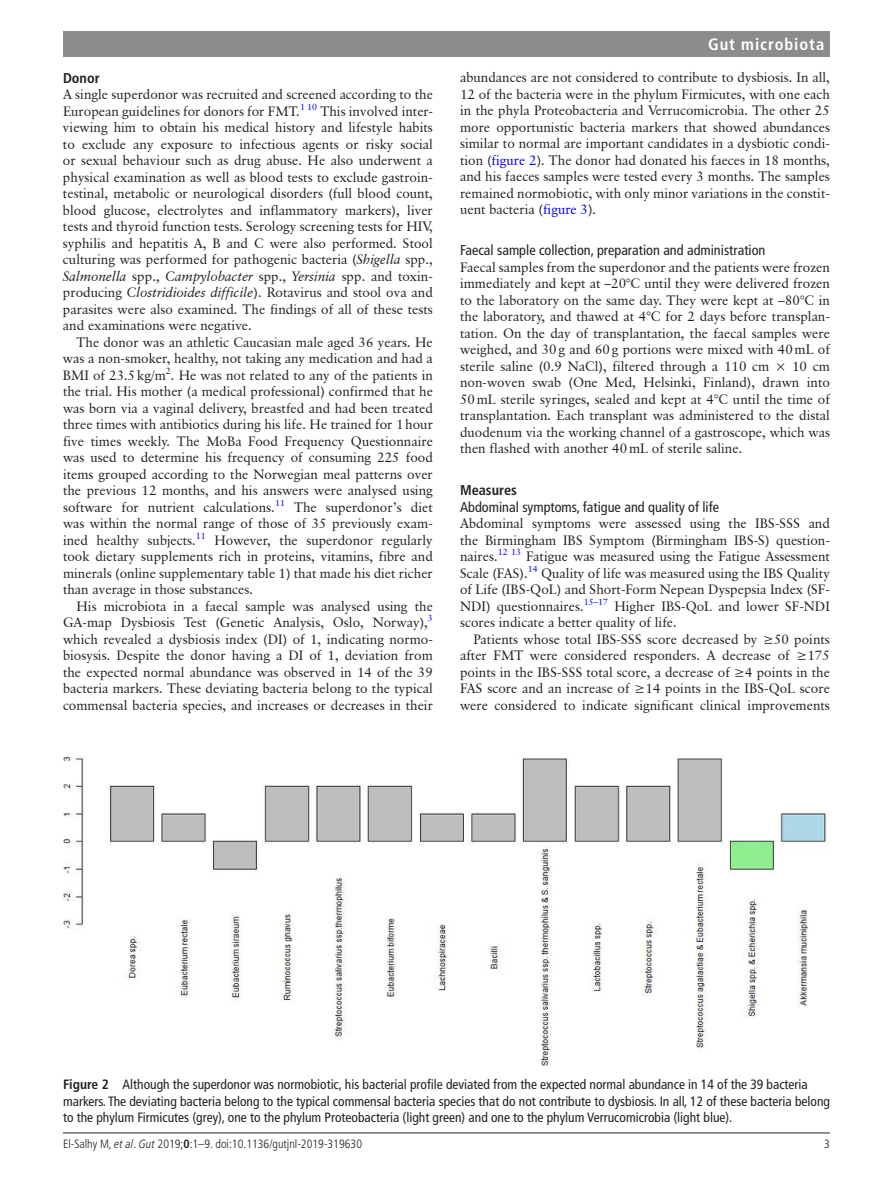
<style>
.page{position:relative;width:893px;height:1191px;background:#fff}
.page>*{position:absolute;margin:0;border:0;box-sizing:border-box;transform-origin:0 0}
.t1{font:700 condensed 16.5px "Frutiger LT Pro";letter-spacing:.055em;color:#fff}
.t2{font:condensed 14.25px "Frutiger LT Pro";color:#231f20}
.t3{font:700 condensed 14.25px "Frutiger LT Pro";color:#231f20}
.t4{font:13.5px/16.5px "Classical Garamond BT";color:#231f20;text-align:justify}
.t5{font:condensed 13.5px/16.5px "Frutiger LT Pro";color:#231f20}
.t6{font:300 condensed 12px "Frutiger LT Pro";color:#231f20}
.s1{font-style:italic}
.s2{color:#00f}
.s3{font-weight:700}
</style>
<div class="page">
<hr style="left:63px;top:1132px;width:767px;height:1px;background:#231f20">
<div style="left:63px;top:31px;width:767px;height:25px;background:#8a8c8e"></div>
<img style="left:63px;top:757px;width:767px;height:308px">
<p class="t3" style="left:63px;top:69px;width:38px">Donor</p>
<p class="t4" style="left:63px;top:86px;width:371px">A single superdonor was recruited and screened according to the European guidelines for donors for FMT.<sup>1</sup> <sup>10</sup> This involved inter&shy;viewing him to obtain his medical history and lifestyle habits to exclude any exposure to infectious agents or risky social or sexual behaviour such as drug abuse. He also underwent a physical examination as well as blood tests to exclude gastroin&shy;testinal, metabolic or neurological disorders (full blood count, blood glucose, electrolytes and inflammatory markers), liver tests and thyroid function tests. Serology screening tests for HIV, syphilis and hepatitis A, B and C were also performed. Stool culturing was performed for pathogenic bacteria (<span class="s1">Shigella</span> spp., <span class="s1">Salmonella</span> spp., <span class="s1">Campylobacter</span> spp., <span class="s1">Yersinia</span> spp. and toxin&shy;producing <span class="s1">Clostridioides difficile</span>). Rotavirus and stool ova and parasites were also examined. The findings of all of these tests and examinations were negative.</p>
<p class="t4" style="left:63px;top:333px;width:371px;text-indent:14px">The donor was an athletic Caucasian male aged 36 years. He was a non-smoker, healthy, not taking any medication and had a BMI of 23.5kg/m<sup>2</sup>. He was not related to any of the patients in the trial. His mother (a medical professional) confirmed that he was born via a vaginal delivery, breastfed and had been treated three times with antibiotics during his life. He trained for 1hour five times weekly. The MoBa Food Frequency Questionnaire was used to determine his frequency of consuming 225 food items grouped according to the Norwegian meal patterns over the previous 12 months, and his answers were analysed using software for nutrient calculations.<sup>11</sup> The superdonor’s diet was within the normal range of those of 35 previously exam&shy;ined healthy subjects.<sup>11</sup> However, the superdonor regularly took dietary supplements rich in proteins, vitamins, fibre and minerals (online supplementary table 1) that made his diet richer than average in those substances.</p>
<p class="t4" style="left:63px;top:598px;width:371px;text-indent:14px">His microbiota in a faecal sample was analysed using the GA-map Dysbiosis Test (Genetic Analysis, Oslo, Norway),<sup>3 </sup>which revealed a dysbiosis index (DI) of 1, indicating normo&shy;biosysis. Despite the donor having a DI of 1, deviation from the expected normal abundance was observed in 14 of the 39 bacteria markers. These deviating bacteria belong to the typical commensal bacteria species, and increases or decreases in their</p>
<p class="t1" style="left:708px;top:34px;width:118px">Gut microbiota</p>
<p class="t4" style="left:460px;top:69px;width:371px">abundances are not considered to contribute to dysbiosis. In all, 12 of the bacteria were in the phylum Firmicutes, with one each in the phyla Proteobacteria and Verrucomicrobia. The other 25 more opportunistic bacteria markers that showed abundances similar to normal are important candidates in a dysbiotic condi&shy;tion (<span class="s2">figure 2</span>). The donor had donated his faeces in 18 months, and his faeces samples were tested every 3 months. The samples remained normobiotic, with only minor variations in the constit&shy;uent bacteria (<span class="s2">figure 3</span>).</p>
<p class="t2" style="left:460px;top:242px;width:307px">Faecal sample collection, preparation and administration</p>
<p class="t4" style="left:460px;top:259px;width:371px">Faecal samples from the superdonor and the patients were frozen immediately and kept at –20°C until they were delivered frozen to the laboratory on the same day. They were kept at –80°C in the laboratory, and thawed at 4°C for 2 days before transplan&shy;tation. On the day of transplantation, the faecal samples were weighed, and 30g and 60g portions were mixed with 40mL of sterile saline (0.9 NaCl), filtered through a 110 cm × 10 cm non-woven swab (One Med, Helsinki, Finland), drawn into 50mL sterile syringes, sealed and kept at 4°C until the time of transplantation. Each transplant was administered to the distal duodenum via the working channel of a gastroscope, which was then flashed with another 40mL of sterile saline.</p>
<p class="t3" style="left:460px;top:481px;width:58px">Measures</p>
<p class="t2" style="left:460px;top:498px;width:261px">Abdominal symptoms, fatigue and quality of life</p>
<p class="t4" style="left:460px;top:515px;width:371px">Abdominal symptoms were assessed using the IBS-SSS and the Birmingham IBS Symptom (Birmingham IBS-S) question&shy;naires.<sup>12</sup> <sup>13</sup> Fatigue was measured using the Fatigue Assessment Scale (FAS).<sup>14</sup> Quality of life was measured using the IBS Quality of Life (IBS-QoL) and Short-Form Nepean Dyspepsia Index (SF-NDI) questionnaires.<sup>15–17</sup></p>
<p class="t4" style="left:460px;top:598px;width:371px;text-indent:154px">Higher IBS-QoL and lower SF-NDI scores indicate a better quality of life.</p>
<p class="t4" style="left:460px;top:631px;width:371px;text-indent:13px">Patients whose total IBS-SSS score decreased by ≥50 points after FMT were considered responders. A decrease of ≥175 points in the IBS-SSS total score, a decrease of ≥4 points in the FAS score and an increase of ≥14 points in the IBS-QoL score were considered to indicate significant clinical improvements</p>
<p class="t5" style="left:63px;top:1076px;width:768px"><span class="s3">Figure 2</span> Although the superdonor was normobiotic, his bacterial profile deviated from the expected normal abundance in 14 of the 39 bacteria markers. The deviating bacteria belong to the typical commensal bacteria species that do not contribute to dysbiosis. In all, 12 of these bacteria belong to the phylum Firmicutes (grey), one to the phylum Proteobacteria (light green) and one to the phylum Verrucomicrobia (light blue).</p>
<p class="t6" style="left:63px;top:1136px;width:301px">El--Salhy M, <span class="s1">et al</span>. <span class="s1">Gut</span> 2019;<span class="s3">0</span>:1–9. doi:10.1136/gutjnl-2019-319630</p>
<p class="t6" style="left:824px;top:1136px;width:7px">3</p>
</div>
